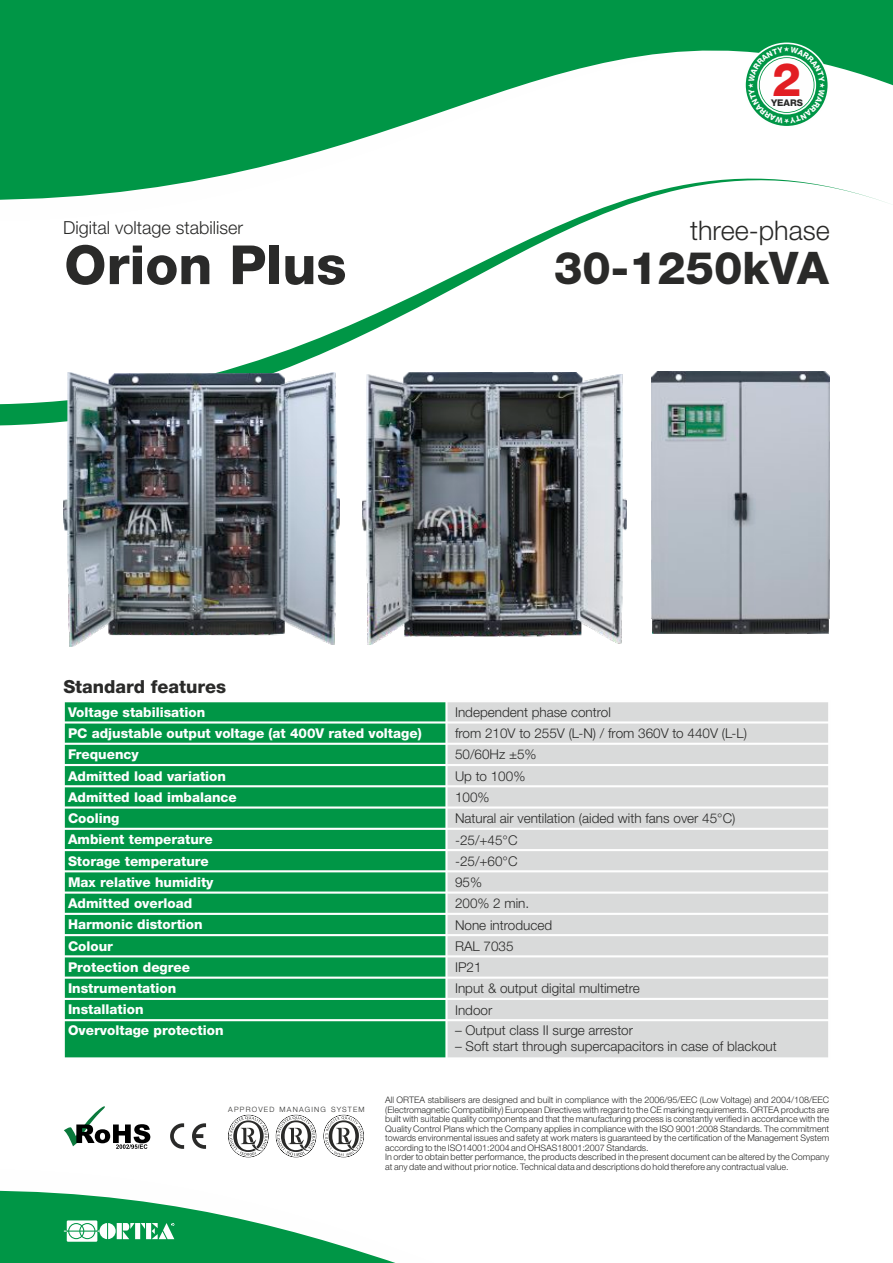
<style>
.page{position:relative;width:893px;height:1263px;background:#fff}
.page>*{position:absolute;margin:0;border:0;box-sizing:border-box;transform-origin:0 0}
.t1{font:800 54px "Helvetica Neue LTW1 G";color:#2a2a29}
.t2{font:800 46.2px "Helvetica Neue LTW1 G";color:#e21e23}
.t3{font:800 45px "Helvetica Neue LTW1 G";color:#2a2a29}
.t4{font:300 27px "Helvetica Neue LTW1 G";color:#2a2a29}
.t5{font:300 18px "Helvetica Neue LTW1 G";color:#2a2a29}
.t6{font:800 18px "Helvetica Neue LTW1 G";color:#2a2a29}
.t7{font:300 13.5px "Helvetica Neue LTW1 G";color:#2a2a29}
.t8{font:800 13.5px "Helvetica Neue LTW1 G";color:#fefefe}
.t9{font:800 9.3px "Helvetica Neue LTW1 G";color:#2a2a29}
.t10{font:300 9px/9.6px "Helvetica Neue LTW1 G";color:#2a2a29}
.t11{font:300 7.35px "Helvetica Neue LTW1 G";letter-spacing:.165em;color:#2a2a29}
.t12{font:700 2.4px "News Gothic BT";color:#fefefe}
</style>
<div class="page">
<svg style="left:0;top:1191px;width:395px;height:72px"></svg>
<div style="left:0;top:0;width:893px;height:73px;background:#009646"></div>
<svg style="left:0;top:73px;width:893px;height:353px"></svg>
<svg style="left:170px;top:1123px;width:14px;height:26px"></svg>
<svg style="left:192px;top:1123px;width:14px;height:26px"></svg>
<svg style="left:64px;top:1106px;width:86px;height:43px"></svg>
<svg style="left:228px;top:1115px;width:41px;height:42px"></svg>
<svg style="left:323px;top:1115px;width:41px;height:42px"></svg>
<svg style="left:276px;top:1115px;width:40px;height:42px"></svg>
<div style="left:64px;top:701px;width:382px;height:21px;background:#009646"></div>
<div style="left:446px;top:701px;width:383px;height:21px;background:#d9dada"></div>
<div style="left:64px;top:722px;width:382px;height:22px;background:#009646"></div>
<div style="left:446px;top:722px;width:383px;height:22px;background:#d9dada"></div>
<div style="left:64px;top:744px;width:382px;height:21px;background:#009646"></div>
<div style="left:446px;top:744px;width:383px;height:21px;background:#d9dada"></div>
<div style="left:64px;top:765px;width:382px;height:21px;background:#009646"></div>
<div style="left:446px;top:765px;width:383px;height:21px;background:#d9dada"></div>
<div style="left:64px;top:786px;width:382px;height:21px;background:#009646"></div>
<div style="left:446px;top:786px;width:383px;height:21px;background:#d9dada"></div>
<div style="left:64px;top:807px;width:382px;height:22px;background:#009646"></div>
<div style="left:446px;top:807px;width:383px;height:22px;background:#d9dada"></div>
<div style="left:64px;top:829px;width:382px;height:21px;background:#009646"></div>
<div style="left:446px;top:829px;width:383px;height:21px;background:#d9dada"></div>
<div style="left:64px;top:850px;width:382px;height:21px;background:#009646"></div>
<div style="left:446px;top:850px;width:383px;height:21px;background:#d9dada"></div>
<div style="left:64px;top:871px;width:382px;height:21px;background:#009646"></div>
<div style="left:446px;top:871px;width:383px;height:21px;background:#d9dada"></div>
<div style="left:64px;top:892px;width:382px;height:22px;background:#009646"></div>
<div style="left:446px;top:892px;width:383px;height:22px;background:#d9dada"></div>
<div style="left:64px;top:914px;width:382px;height:21px;background:#009646"></div>
<div style="left:446px;top:914px;width:383px;height:21px;background:#d9dada"></div>
<div style="left:64px;top:935px;width:382px;height:21px;background:#009646"></div>
<div style="left:446px;top:935px;width:383px;height:21px;background:#d9dada"></div>
<div style="left:64px;top:956px;width:382px;height:22px;background:#009646"></div>
<div style="left:446px;top:956px;width:383px;height:22px;background:#d9dada"></div>
<div style="left:64px;top:978px;width:382px;height:21px;background:#009646"></div>
<div style="left:446px;top:978px;width:383px;height:21px;background:#d9dada"></div>
<div style="left:64px;top:999px;width:382px;height:21px;background:#009646"></div>
<div style="left:446px;top:999px;width:383px;height:21px;background:#d9dada"></div>
<div style="left:64px;top:1020px;width:382px;height:38px;background:#009646"></div>
<div style="left:446px;top:1020px;width:383px;height:38px;background:#d9dada"></div>
<hr style="left:63px;top:700px;width:2px;height:359px;background:#fefefe">
<hr style="left:445px;top:700px;width:3px;height:359px;background:#fefefe">
<hr style="left:828px;top:700px;width:2px;height:359px;background:#fefefe">
<hr style="left:63px;top:1057px;width:767px;height:2px;background:#fefefe">
<hr style="left:63px;top:1019px;width:767px;height:2px;background:#fefefe">
<hr style="left:63px;top:998px;width:767px;height:2px;background:#fefefe">
<hr style="left:63px;top:976px;width:767px;height:3px;background:#fefefe">
<hr style="left:63px;top:955px;width:767px;height:2px;background:#fefefe">
<hr style="left:63px;top:934px;width:767px;height:2px;background:#fefefe">
<hr style="left:63px;top:913px;width:767px;height:2px;background:#fefefe">
<hr style="left:63px;top:891px;width:767px;height:3px;background:#fefefe">
<hr style="left:63px;top:870px;width:767px;height:2px;background:#fefefe">
<hr style="left:63px;top:849px;width:767px;height:2px;background:#fefefe">
<hr style="left:63px;top:828px;width:767px;height:2px;background:#fefefe">
<hr style="left:63px;top:806px;width:767px;height:3px;background:#fefefe">
<hr style="left:63px;top:785px;width:767px;height:2px;background:#fefefe">
<hr style="left:63px;top:764px;width:767px;height:2px;background:#fefefe">
<hr style="left:63px;top:743px;width:767px;height:2px;background:#fefefe">
<hr style="left:63px;top:721px;width:767px;height:2px;background:#fefefe">
<hr style="left:63px;top:700px;width:767px;height:2px;background:#fefefe">
<img style="left:651px;top:372px;width:178px;height:262px">
<img style="left:362px;top:372px;width:264px;height:273px">
<img style="left:63px;top:372px;width:277px;height:274px">
<svg style="left:744px;top:43px;width:85px;height:85px"></svg>
<div style="left:746px;top:44px;width:81px;height:82px;background:#009646;border-radius:50%"></div>
<svg style="left:748px;top:46px;width:77px;height:78px"></svg>
<h2 class="t2" style="left:772px;top:63px;width:31px">2</h2>
<p class="t9" style="left:771px;top:99px;width:33px">YEARS</p>
<h3 class="t5" style="left:63px;top:221px;width:182px">Digital voltage stabiliser</h3>
<h3 class="t4" style="left:690px;top:221px;width:141px">three-phase</h3>
<h1 class="t1" style="left:64px;top:246px;width:284px">Orion Plus</h1>
<h3 class="t3" style="left:554px;top:252px;width:276px">30-1250kVA</h3>
<h3 class="t6" style="left:63px;top:680px;width:164px">Standard features</h3>
<h3 class="t8" style="left:68px;top:707px;width:139px">Voltage stabilisation</h3>
<h3 class="t7" style="left:455px;top:707px;width:157px">Independent phase control</h3>
<h3 class="t8" style="left:68px;top:728px;width:355px">PC adjustable output voltage (at 400V rated voltage)</h3>
<h3 class="t7" style="left:455px;top:728px;width:293px">from 210V to 255V (L-N) / from 360V to 440V (L-L)</h3>
<h3 class="t8" style="left:68px;top:749px;width:72px">Frequency</h3>
<h3 class="t7" style="left:455px;top:750px;width:83px">50/60Hz ±5%</h3>
<h3 class="t8" style="left:68px;top:771px;width:160px">Admitted load variation</h3>
<h3 class="t7" style="left:455px;top:771px;width:72px">Up to 100%</h3>
<h3 class="t8" style="left:68px;top:792px;width:170px">Admitted load imbalance</h3>
<h3 class="t7" style="left:455px;top:792px;width:36px">100%</h3>
<h3 class="t8" style="left:68px;top:813px;width:53px">Cooling</h3>
<h3 class="t7" style="left:455px;top:814px;width:282px">Natural air ventilation (aided with fans over 45°C)</h3>
<h3 class="t8" style="left:68px;top:835px;width:146px">Ambient temperature</h3>
<h3 class="t7" style="left:455px;top:835px;width:64px">-25/+45°C</h3>
<h3 class="t8" style="left:68px;top:856px;width:142px">Storage temperature</h3>
<h3 class="t7" style="left:455px;top:856px;width:64px">-25/+60°C</h3>
<h3 class="t8" style="left:68px;top:877px;width:147px">Max relative humidity</h3>
<h3 class="t7" style="left:455px;top:877px;width:29px">95%</h3>
<h3 class="t8" style="left:68px;top:898px;width:126px">Admitted overload</h3>
<h3 class="t7" style="left:455px;top:899px;width:76px">200% 2 min.</h3>
<h3 class="t8" style="left:68px;top:920px;width:136px">Harmonic distortion</h3>
<h3 class="t7" style="left:455px;top:920px;width:99px">None introduced</h3>
<h3 class="t8" style="left:68px;top:941px;width:46px">Colour</h3>
<h3 class="t7" style="left:455px;top:941px;width:60px">RAL 7035</h3>
<h3 class="t8" style="left:68px;top:962px;width:124px">Protection degree</h3>
<h3 class="t7" style="left:455px;top:962px;width:28px">IP21</h3>
<h3 class="t8" style="left:68px;top:983px;width:110px">Instrumentation</h3>
<h3 class="t7" style="left:455px;top:984px;width:186px">Input &amp; output digital multimetre</h3>
<h3 class="t8" style="left:68px;top:1005px;width:77px">Installation</h3>
<h3 class="t7" style="left:455px;top:1005px;width:39px">Indoor</h3>
<h3 class="t8" style="left:68px;top:1025px;width:157px">Overvoltage protection</h3>
<h3 class="t7" style="left:455px;top:1026px;width:180px">– Output class II surge arrestor</h3>
<h3 class="t7" style="left:455px;top:1042px;width:323px">– Soft start through supercapacitors in case of blackout</h3>
<p class="t12" style="left:172px;top:1223px;width:3px">R</p>
<p class="t11" style="left:228px;top:1106px;width:138px">APPROVED MANAGING SYSTEM</p>
<p class="t10" style="left:385px;top:1096px;width:445px">All ORTEA stabilisers are designed and built in compliance with the 2006/95/EEC (Low Voltage) and 2004/108/EEC (Electromagnetic Compatibility) European Directives with regard to the CE marking requirements. ORTEA products are built with suitable quality components and that the manufacturing process is constantly verified in accordance with the Quality Control Plans which the Company applies in compliance with the ISO 9001:2008 Standards. The commitment towards environmental issues and safety at work maters is guaranteed by the certification of the Management System according to the ISO14001:2004 and OHSAS18001:2007 Standards.<br>In order to obtain better performance, the products described in the present document can be altered by the Company at any date and without prior notice. Technical data and descriptions do hold therefore any contractual value.</p>
</div>
